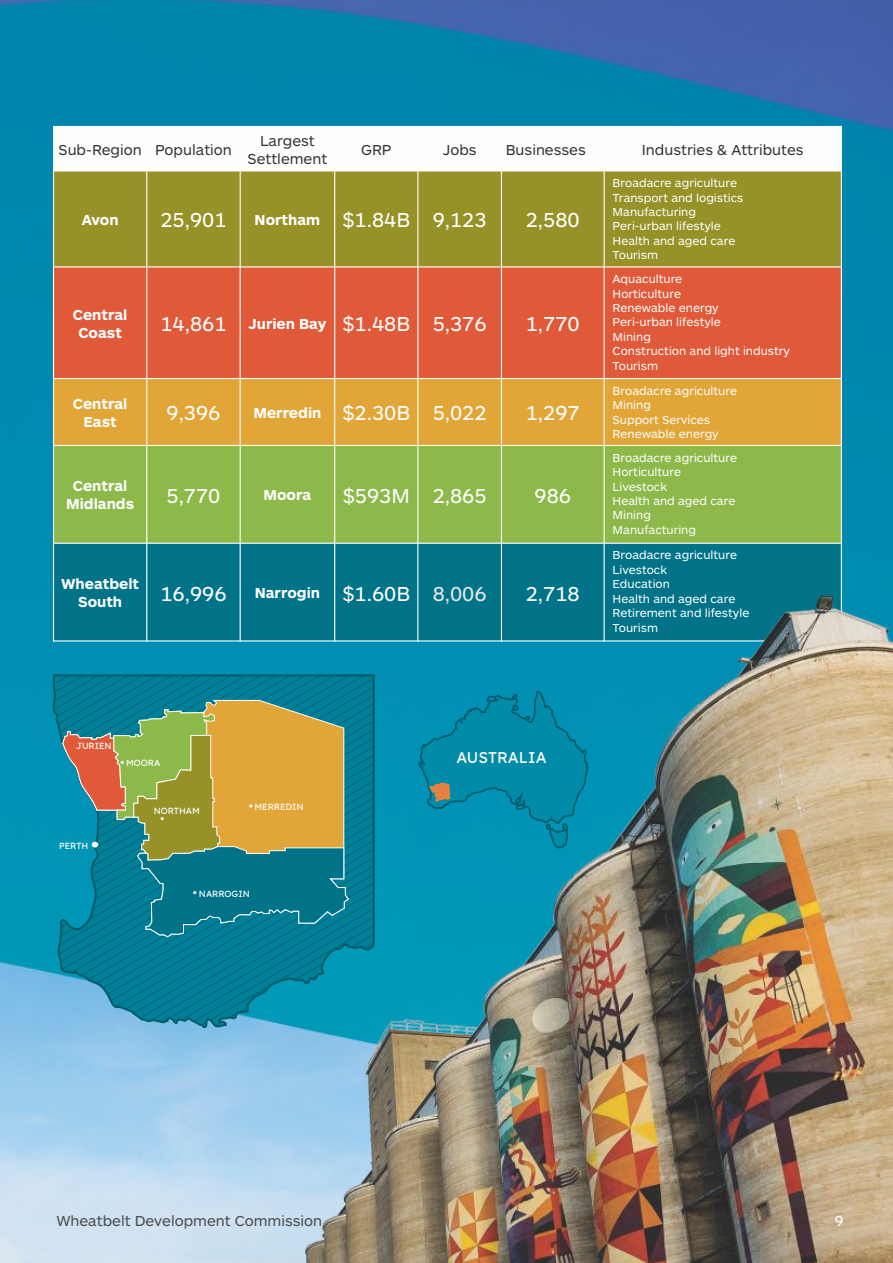
<style>
.page{position:relative;width:893px;height:1263px;background:#fff}
.page>*{position:absolute;margin:0;border:0;box-sizing:border-box;transform-origin:0 0}
.t1{font:21px "ARS Maquette Pro";color:#fefefe}
.t2{font:15.6px "Lexend Deca";color:#fefefe}
.t3{font:700 15px/18px "ARS Maquette Pro";color:#fefefe;text-align:center}
.t4{font:15px/18px "ARS Maquette Pro";color:#373435;text-align:center}
.t5{font:15px "ARS Maquette Pro";color:#4b4b4d}
.t6{font:15px "ARS Maquette Pro";color:#fefefe}
.t7{font:12px/14.4px "ARS Maquette Pro";color:#fefefe}
.t8{font:9px "Lexend Deca";color:#fefefe}
.s1{font-weight:700;font-size:15px}
.s2{font-weight:400;font-size:21px}
.s3{font-weight:400;font-size:21px;color:#e6e7e8}
</style>
<div class="page">
<img style="left:0;top:0;width:893px;height:1263px">
<div style="left:54px;top:126px;width:93px;height:45px;background:#fefefe"></div>
<div style="left:147px;top:126px;width:93px;height:45px;background:#fefefe"></div>
<div style="left:240px;top:126px;width:95px;height:45px;background:#fefefe"></div>
<div style="left:335px;top:126px;width:83px;height:45px;background:#fefefe"></div>
<div style="left:418px;top:126px;width:83px;height:45px;background:#fefefe"></div>
<div style="left:501px;top:126px;width:103px;height:45px;background:#fefefe"></div>
<div style="left:604px;top:126px;width:237px;height:45px;background:#fefefe"></div>
<div style="left:54px;top:171px;width:93px;height:96px;background:#969227"></div>
<div style="left:147px;top:171px;width:93px;height:96px;background:#969227"></div>
<div style="left:240px;top:171px;width:95px;height:96px;background:#969227"></div>
<div style="left:335px;top:171px;width:83px;height:96px;background:#969227"></div>
<div style="left:418px;top:171px;width:83px;height:96px;background:#969227"></div>
<div style="left:501px;top:171px;width:103px;height:96px;background:#969227"></div>
<div style="left:604px;top:171px;width:237px;height:96px;background:#969227"></div>
<div style="left:54px;top:267px;width:93px;height:111px;background:#e05938"></div>
<div style="left:147px;top:267px;width:93px;height:111px;background:#e05938"></div>
<div style="left:240px;top:267px;width:95px;height:111px;background:#e05938"></div>
<div style="left:335px;top:267px;width:83px;height:111px;background:#e05938"></div>
<div style="left:418px;top:267px;width:83px;height:111px;background:#e05938"></div>
<div style="left:501px;top:267px;width:103px;height:111px;background:#e05938"></div>
<div style="left:604px;top:267px;width:237px;height:111px;background:#e05938"></div>
<div style="left:54px;top:378px;width:93px;height:67px;background:#e2a537"></div>
<div style="left:147px;top:378px;width:93px;height:67px;background:#e2a537"></div>
<div style="left:240px;top:378px;width:95px;height:67px;background:#e2a537"></div>
<div style="left:335px;top:378px;width:83px;height:67px;background:#e2a537"></div>
<div style="left:418px;top:378px;width:83px;height:67px;background:#e2a537"></div>
<div style="left:501px;top:378px;width:103px;height:67px;background:#e2a537"></div>
<div style="left:604px;top:378px;width:237px;height:67px;background:#e2a537"></div>
<div style="left:54px;top:445px;width:93px;height:98px;background:#8db94a"></div>
<div style="left:147px;top:445px;width:93px;height:98px;background:#8db94a"></div>
<div style="left:240px;top:445px;width:95px;height:98px;background:#8db94a"></div>
<div style="left:335px;top:445px;width:83px;height:98px;background:#8db94a"></div>
<div style="left:418px;top:445px;width:83px;height:98px;background:#8db94a"></div>
<div style="left:501px;top:445px;width:103px;height:98px;background:#8db94a"></div>
<div style="left:604px;top:445px;width:237px;height:98px;background:#8db94a"></div>
<div style="left:54px;top:543px;width:93px;height:98px;background:#007389"></div>
<div style="left:147px;top:543px;width:93px;height:98px;background:#007389"></div>
<div style="left:240px;top:543px;width:95px;height:98px;background:#007389"></div>
<div style="left:335px;top:543px;width:83px;height:98px;background:#007389"></div>
<div style="left:418px;top:543px;width:83px;height:98px;background:#007389"></div>
<div style="left:501px;top:543px;width:103px;height:98px;background:#007389"></div>
<div style="left:604px;top:543px;width:237px;height:98px;background:#007389"></div>
<hr style="left:53px;top:126px;width:1px;height:515px;background:#fff">
<hr style="left:146px;top:126px;width:1px;height:515px;background:#fff">
<hr style="left:240px;top:126px;width:1px;height:515px;background:#fff">
<hr style="left:334px;top:126px;width:1px;height:515px;background:#fff">
<hr style="left:417px;top:126px;width:1px;height:515px;background:#fff">
<hr style="left:501px;top:126px;width:1px;height:515px;background:#fff">
<hr style="left:604px;top:126px;width:1px;height:515px;background:#fff">
<hr style="left:841px;top:126px;width:1px;height:515px;background:#fff">
<hr style="left:53px;top:640px;width:789px;height:1px;background:#fff">
<hr style="left:53px;top:543px;width:789px;height:1px;background:#fff">
<hr style="left:53px;top:445px;width:789px;height:1px;background:#fff">
<hr style="left:53px;top:378px;width:789px;height:1px;background:#fff">
<hr style="left:53px;top:266px;width:789px;height:1px;background:#fff">
<svg style="left:52px;top:673px;width:253px;height:359px;background:#4ca8cd"></svg>
<svg style="left:54px;top:675px;width:251px;height:351px;background:#0f86a0"></svg>
<svg style="left:62px;top:699px;width:243px;height:10px;background:#378984"></svg>
<svg style="left:62px;top:709px;width:243px;height:229px;background:#648f6a"></svg>
<img style="left:305px;top:595px;width:588px;height:668px">
<svg style="left:415px;top:679px;width:174px;height:169px;background:#028caa"></svg>
<p class="t4" style="left:59px;top:141px;width:175px">Sub-Region Population</p>
<p class="t4" style="left:248px;top:132px;width:81px">Largest<br>Settlement</p>
<p class="t4" style="left:361px;top:141px;width:32px">GRP</p>
<p class="t4" style="left:443px;top:141px;width:35px">Jobs</p>
<p class="t4" style="left:506px;top:141px;width:82px">Businesses</p>
<p class="t4" style="left:642px;top:141px;width:163px">Industries &amp; Attributes</p>
<p class="t3" style="left:82px;top:211px;width:38px">Avon</p>
<h1 class="t1" style="left:160px;top:211px;width:68px">25,901</h1>
<h1 class="t1" style="left:255px;top:211px;width:234px"><span class="s1">Northam</span> $1.84B 9,123</h1>
<h1 class="t1" style="left:526px;top:211px;width:55px">2,580</h1>
<p class="t3" style="left:73px;top:306px;width:56px">Central<br>Coast</p>
<h1 class="t1" style="left:160px;top:314px;width:328px">14,861 <span class="s1">Jurien Bay</span> $1.48B 5,376</h1>
<h1 class="t1" style="left:526px;top:314px;width:55px">1,770</h1>
<p class="t3" style="left:73px;top:395px;width:56px">Central<br>East</p>
<h1 class="t1" style="left:166px;top:404px;width:55px">9,396</h1>
<h1 class="t1" style="left:253px;top:404px;width:235px"><span class="s1">Merredin</span> $2.30B 5,022</h1>
<h1 class="t1" style="left:526px;top:404px;width:55px">1,297</h1>
<p class="t3" style="left:66px;top:478px;width:70px">Central<br>Midlands</p>
<h1 class="t1" style="left:166px;top:486px;width:55px">5,770</h1>
<p class="t3" style="left:264px;top:487px;width:49px">Moora</p>
<h1 class="t1" style="left:343px;top:486px;width:145px">$593M 2,865</h1>
<h1 class="t1" style="left:534px;top:486px;width:38px">986</h1>
<p class="t3" style="left:61px;top:576px;width:80px">Wheatbelt<br>South</p>
<h1 class="t1" style="left:160px;top:584px;width:68px">16,996</h1>
<p class="t3" style="left:255px;top:585px;width:233px">Narrogin <span class="s2">$1.60B</span> <span class="s3">8,006</span></p>
<h1 class="t1" style="left:526px;top:584px;width:55px">2,718</h1>
<p class="t7" style="left:613px;top:176px;width:132px">Broadacre agriculture<br>Transport and logistics<br>Manufacturing<br>Peri-urban lifestyle<br>Health and aged care<br>Tourism</p>
<p class="t7" style="left:613px;top:272px;width:179px">Aquaculture<br>Horticulture<br>Renewable energy<br>Peri-urban lifestyle<br>Mining<br>Construction and light industry<br>Tourism</p>
<p class="t7" style="left:613px;top:384px;width:126px">Broadacre agriculture<br>Mining<br>Support Services<br>Renewable energy</p>
<p class="t7" style="left:613px;top:451px;width:126px">Broadacre agriculture<br>Horticulture<br>Livestock<br>Health and aged care<br>Mining<br>Manufacturing</p>
<p class="t7" style="left:613px;top:549px;width:138px">Broadacre agriculture<br>Livestock<br>Education<br>Health and aged care<br>Retirement and lifestyle<br>Tourism</p>
<p class="t8" style="left:76px;top:740px;width:37px">JURIEN</p>
<p class="t8" style="left:126px;top:757px;width:36px">MOORA</p>
<p class="t8" style="left:59px;top:840px;width:31px">PERTH</p>
<p class="t8" style="left:154px;top:805px;width:48px">NORTHAM</p>
<p class="t8" style="left:254px;top:801px;width:51px">MERREDIN</p>
<p class="t8" style="left:199px;top:888px;width:52px">NARROGIN</p>
<h2 class="t2" style="left:456px;top:747px;width:92px">AUSTRALIA</h2>
<p class="t5" style="left:56px;top:1214px;width:267px">Wheatbelt Development Commission</p>
<p class="t6" style="left:835px;top:1214px;width:10px">9</p>
</div>
